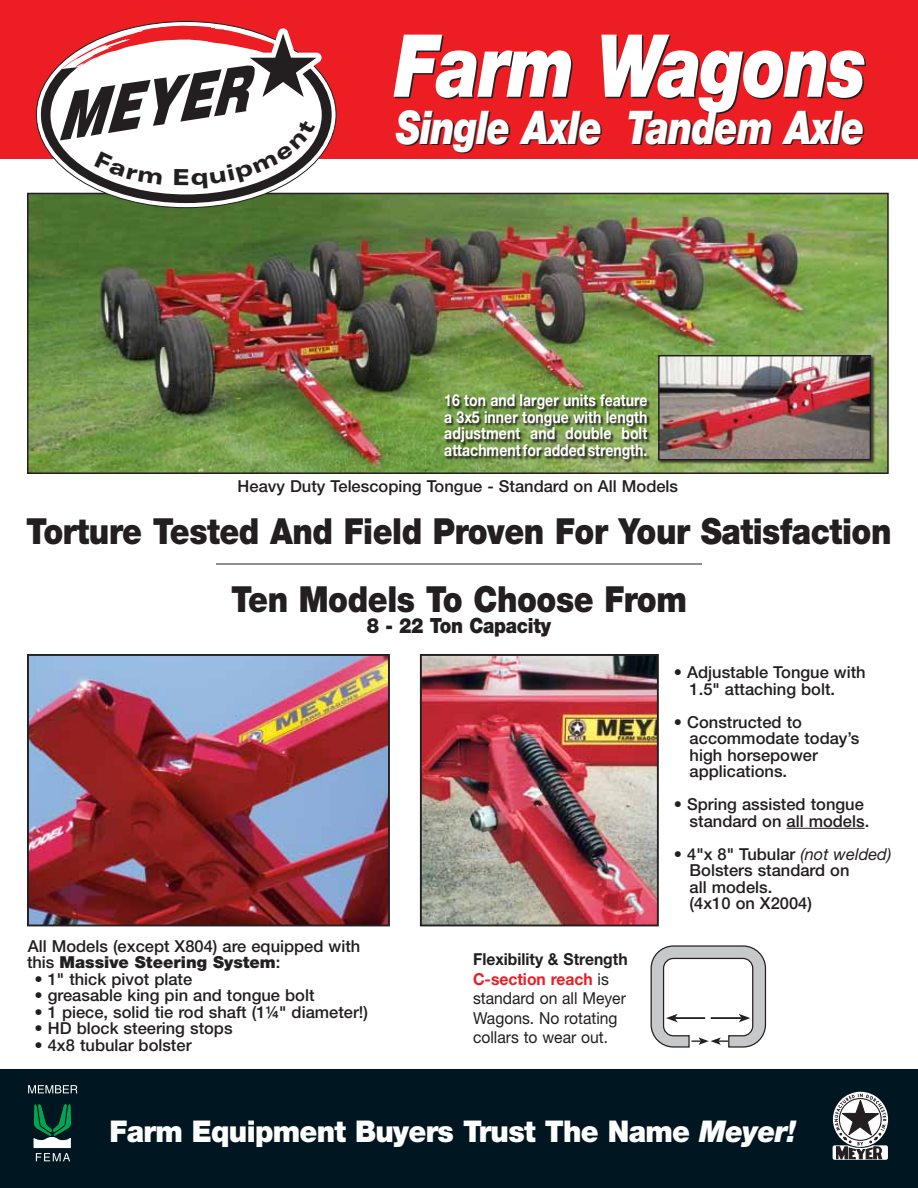
<style>
.page{position:relative;width:918px;height:1188px;background:#fff}
.page>*{position:absolute;margin:0;border:0;box-sizing:border-box;transform-origin:0 0}
.t1{font:italic 900 87px "Helvetica Neue";letter-spacing:-.025em;color:#fff;scale:.8 1}
.t2{font:italic 900 46.5px "Helvetica Neue";letter-spacing:-.025em;color:#fff;scale:.8 1}
.t3{font:900 36px/67.5px "Helvetica Neue";letter-spacing:-.015em;color:#231f20;text-align:center;scale:.88 1}
.t4{font:900 30px "Helvetica Neue";letter-spacing:-.025em;color:#fff;scale:.95 1}
.t5{font:900 21px "Helvetica Neue";letter-spacing:-.015em;color:#231f20;scale:.88 1}
.t6{font:500 16.5px/16.5px "Helvetica Neue";color:#231f20}
.t7{font:700 16.5px/16.5px "Helvetica Neue";color:#fff;text-align:justify;scale:.85 1}
.t8{font:16.5px/19.5px "Helvetica Neue";color:#231f20;scale:.95 1}
.s1{font-weight:900}
.s2{font-weight:700}
.s3{font-weight:700;color:#ed1d24}
.s4{font-weight:400;font-style:italic}
.s5{font-style:italic}
</style>
<div class="page">
<div style="left:0;top:0;width:918px;height:158px;background:#ed1d24"></div>
<img style="left:30px;top:196px;width:856px;height:275px">
<div style="left:27px;top:193px;width:862px;height:281px;border:2px solid #231f20"></div>
<div style="left:0;top:1070px;width:918px;height:118px;background:#001722"></div>
<svg style="left:28px;top:1085px;width:49px;height:8px"></svg>
<svg style="left:34px;top:1104px;width:37px;height:57px"></svg>
<svg style="left:833px;top:1094px;width:55px;height:66px;background:#8f9193"></svg>
<hr style="left:216px;top:564px;width:486px;height:1px;background:#231f20">
<svg style="left:445px;top:395px;width:206px;height:68px;background:#668045"></svg>
<img style="left:423px;top:657px;width:233px;height:266px">
<div style="left:420px;top:654px;width:239px;height:272px;border:2px solid #231f20"></div>
<img style="left:30px;top:657px;width:357px;height:266px">
<div style="left:27px;top:654px;width:363px;height:272px;border:2px solid #231f20"></div>
<hr style="left:787px;top:828px;width:78px;height:1px;background:#231f20">
<svg style="left:650px;top:945px;width:117px;height:103px"></svg>
<div style="left:658px;top:355px;width:217px;height:110px;background:#231f20;opacity:.75"></div>
<img style="left:661px;top:358px;width:207px;height:99px">
<div style="left:658px;top:355px;width:213px;height:105px;border:2px solid #231f20"></div>
<svg style="left:36px;top:22px;width:300px;height:186px;fill:#fff"></svg>
<svg style="left:41px;top:26px;width:291px;height:177px;background:#545152"></svg>
<svg style="left:59px;top:25px;width:263px;height:165px"></svg>
<h1 class="t1" style="left:394px;top:12px;width:592px">Farm Wagons</h1>
<h2 class="t2" style="left:396px;top:99px;width:587px">Single Axle Tandem Axle</h2>
<p class="t7" style="left:444px;top:392px;width:241px">16 ton and larger units feature a 3x5 inner tongue with length adjustment and double bolt attachment for added strength.</p>
<p class="t6" style="left:238px;top:478px;width:442px">Heavy Duty Telescoping Tongue - Standard on All Models</p>
<h3 class="t3" style="left:26px;top:498px;width:985px">Torture Tested And Field Proven For Your Satisfaction<br>Ten Models To Choose From</h3>
<p class="t5" style="left:367px;top:613px;width:211px">8 - 22 Ton Capacity</p>
<p class="t6" style="left:27px;top:938px;width:335px">All Models (except X804) are equipped with this <span class="s1">Massive Steering System</span>:</p>
<p class="t6" style="left:35px;top:971px;width:159px">• 1" thick pivot plate</p>
<p class="t6" style="left:35px;top:987px;width:282px">• greasable king pin and tongue bolt</p>
<p class="t6" style="left:35px;top:1004px;width:335px">• 1 piece, solid tie rod shaft (1¼" diameter!)</p>
<p class="t6" style="left:35px;top:1020px;width:200px">• HD block steering stops</p>
<p class="t6" style="left:35px;top:1037px;width:158px">• 4x8 tubular bolster</p>
<p class="t8" style="left:473px;top:949px;width:164px"><span class="s2">Flexibility &amp; Strength<br></span><span class="s3">C-section reach</span> is standard on all Meyer<br>Wagons. No rotating collars to wear out.</p>
<p class="t6" style="left:690px;top:664px;width:178px;text-indent:-16px">• Adjustable Tongue with<br>1.5" attaching bolt.</p>
<p class="t6" style="left:690px;top:713px;width:171px;text-indent:-16px">• Constructed to accommodate today’s high horsepower applications.</p>
<p class="t6" style="left:690px;top:796px;width:181px;text-indent:-16px">• Spring assisted tongue standard on all models.</p>
<p class="t6" style="left:690px;top:845px;width:203px;text-indent:-16px">• 4"x 8" Tubular <span class="s4">(not welded)<br></span>Bolsters standard on<br>all models.<br>(4x10 on X2004)</p>
<h3 class="t4" style="left:110px;top:1113px;width:725px">Farm Equipment Buyers Trust The Name <span class="s5">Meyer!</span></h3>
</div>
